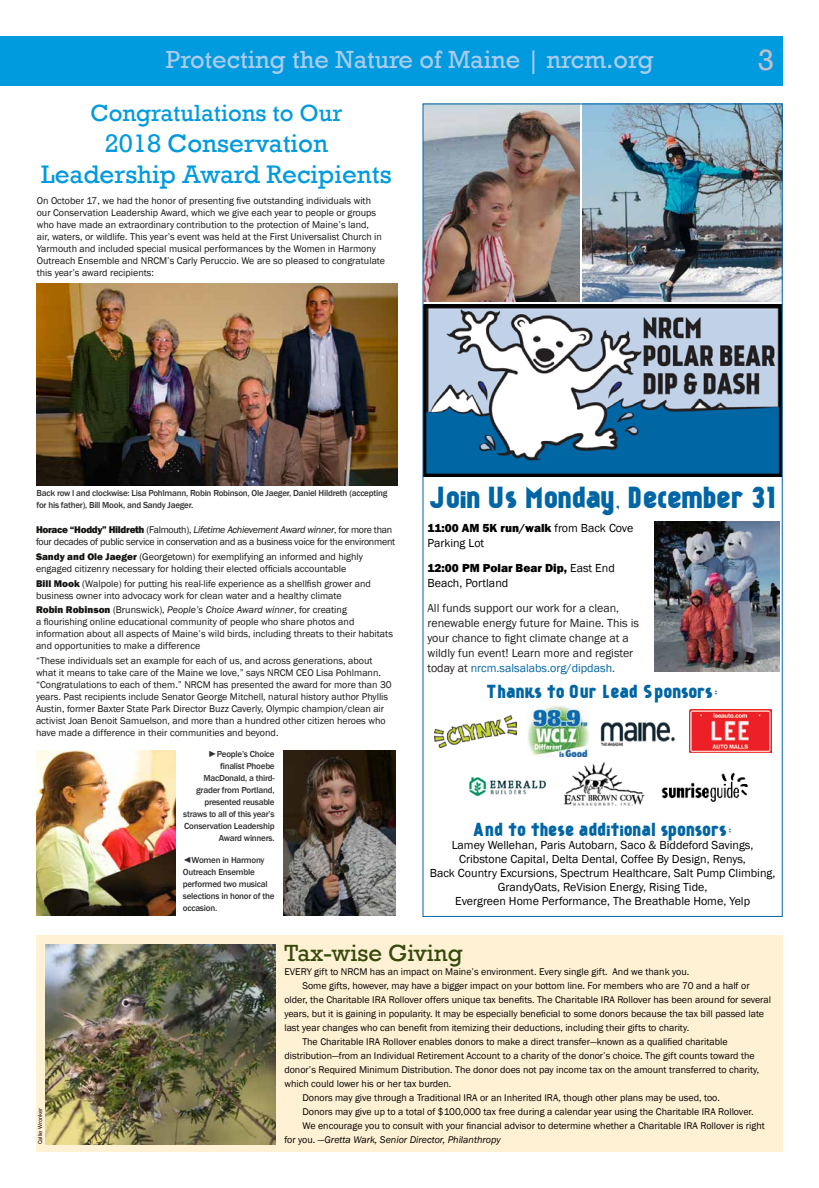
<style>
.page{position:relative;width:819px;height:1188px;background:#fff}
.page>*{position:absolute;margin:0;border:0;box-sizing:border-box;transform-origin:0 0}
.t1{font:30px "Rockwell";color:#c3bec8}
.t2{font:29px "Kankin FREEFONT";letter-spacing:-.045em;color:#0065a4}
.t3{font:26px/31.2px "Rockwell";color:#009ade;text-align:center}
.t4{font:25.5px "Rockwell";color:#a9cbec}
.t5{font:24px "Rockwell";color:#009ade}
.t6{font:24px "Rockwell";color:#35490c}
.t7{font:18px "Kankin FREEFONT";letter-spacing:-.035em;color:#0065a4}
.t8{font:12px/13.8px "Franklin Gothic";color:#000}
.t9{font:12px/15px "Franklin Gothic";color:#221e1f}
.t10{font:10px/12px "Franklin Gothic";color:#141412}
.t11{font:10px "Franklin Gothic";color:#000}
.t12{font:10px/12px "Franklin Gothic";letter-spacing:-.025em;color:#141412}
.t13{font:italic 10px "Franklin Gothic";color:#000}
.t14{font:500 9px/12px "Franklin Gothic";letter-spacing:-.025em;color:#333}
.t15{font:6px "Franklin Gothic";color:#000}
.s1{font-weight:800}
.s2{font-style:italic}
.s3{font-weight:400}
.s4{color:#0065a4}
.s5{color:#233f8f}
.s6{font-style:normal}
</style>
<div class="page">
<div style="left:0;top:36px;width:783px;height:50px;background:#009ade"></div>
<img style="left:37px;top:283px;width:360px;height:203px">
<div style="left:36px;top:936px;width:747px;height:216px;background:#fff1d4"></div>
<img style="left:45px;top:944px;width:230px;height:201px">
<img style="left:424px;top:105px;width:155px;height:197px">
<img style="left:583px;top:105px;width:198px;height:197px">
<img style="left:654px;top:521px;width:125px;height:151px">
<img style="left:427px;top:308px;width:351px;height:165px">
<div style="left:423px;top:304px;width:359px;height:173px;border:3px solid #000"></div>
<img style="left:434px;top:715px;width:82px;height:32px">
<img style="left:564px;top:762px;width:81px;height:44px">
<img style="left:689px;top:710px;width:82px;height:42px">
<img style="left:528px;top:706px;width:61px;height:51px">
<img style="left:661px;top:772px;width:87px;height:30px">
<img style="left:600px;top:721px;width:75px;height:25px">
<img style="left:469px;top:777px;width:77px;height:20px">
<img style="left:284px;top:750px;width:112px;height:166px">
<img style="left:36px;top:750px;width:140px;height:166px">
<h3 class="t4" style="left:166px;top:44px;width:490px">Protecting the Nature of Maine | nrcm.org</h3>
<h3 class="t5" style="left:90px;top:99px;width:253px">Congratulations to Our</h3>
<h3 class="t3" style="left:41px;top:128px;width:352px">2018 Conservation<br>Leadership Award Recipients</h3>
<p class="t10" style="left:37px;top:195px;width:350px">On October 17, we had the honor of presenting five outstanding individuals with our Conservation Leadership Award, which we give each year to people or groups who have made an extraordinary contribution to the protection of Maine’s land,<br>air, waters, or wildlife. This year’s event was held at the First Universalist Church in Yarmouth and included special musical performances by the Women in Harmony Outreach Ensemble and NRCM’s Carly Peruccio. We are so pleased to congratulate this year’s award recipients:</p>
<h1 class="t1" style="left:758px;top:43px;width:18px">3</h1>
<p class="t14" style="left:37px;top:488px;width:352px">Back row l and clockwise: Lisa Pohlmann, Robin Robinson, Ole Jaeger, Daniel Hildreth (accepting for his father), Bill Mook, and Sandy Jaeger.</p>
<p class="t12" style="left:36px;top:524px;width:361px"><span class="s1">Horace “Hoddy” Hildreth</span> (Falmouth), <span class="s2">Lifetime Achievement Award winner</span>, for more than four decades of public service in conservation and as a business voice for the environment</p>
<p class="t10" style="left:36px;top:551px;width:328px"><span class="s1">Sandy and Ole Jaeger</span> (Georgetown) for exemplifying an informed and highly engaged citizenry necessary for holding their elected officials accountable</p>
<p class="t10" style="left:36px;top:577px;width:337px"><span class="s1">Bill Mook</span> (Walpole) for putting his real-life experience as a shellfish grower and business owner into advocacy work for clean water and a healthy climate</p>
<p class="t10" style="left:36px;top:604px;width:358px"><span class="s1">Robin Robinson</span> (Brunswick), <span class="s2">People’s Choice Award winner</span>, for creating<br>a flourishing online educational community of people who share photos and information about all aspects of Maine’s wild birds, including threats to their habitats and opportunities to make a difference</p>
<p class="t10" style="left:36px;top:655px;width:357px">“These individuals set an example for each of us, and across generations, about what it means to take care of the Maine we love,” says NRCM CEO Lisa Pohlmann. “Congratulations to each of them.” NRCM has presented the award for more than 30 years. Past recipients include Senator George Mitchell, natural history author Phyllis Austin, former Baxter State Park Director Buzz Caverly, Olympic champion/clean air activist Joan Benoit Samuelson, and more than a hundred other citizen heroes who have made a difference in their communities and beyond.</p>
<p class="t14" style="left:183px;top:748px;width:93px;text-align:right"><span class="s3">►</span>People’s Choice finalist Phoebe<br>MacDonald, a third&shy;grader from Portland, presented reusable straws to all of this year’s<br>Conservation Leadership<br>Award winners.</p>
<p class="t14" style="left:183px;top:854px;width:93px"><span class="s3">◄</span>Women in Harmony<br>Outreach Ensemble performed two musical selections in honor of the occasion.</p>
<h2 class="t2" style="left:428px;top:480px;width:351px">Join Us Monday, December 31</h2>
<p class="t8" style="left:428px;top:520px;width:207px;line-height:15px"><span class="s1">11:00 AM 5K run/walk</span> from Back Cove<br>Parking Lot</p>
<p class="t8" style="left:428px;top:560px;width:189px;line-height:15px"><span class="s1">12:00 PM Polar Bear Dip,</span> East End<br>Beach, Portland</p>
<p class="t9" style="left:428px;top:600px;width:213px">All funds support our work for a clean, renewable energy future for Maine. This is your chance to fight climate change at a wildly fun event! Learn more and register today at <span class="s4">nrcm.salsalabs.org/dipdash</span><span class="s5">.</span></p>
<h3 class="t7" style="left:486px;top:681px;width:234px">Thanks to Our Lead Sponsors:</h3>
<h3 class="t7" style="left:473px;top:819px;width:262px">And to these additional sponsors:</h3>
<p class="t8" style="left:430px;top:839px;width:347px;text-align:center">Lamey Wellehan, Paris Autobarn, Saco &amp; Biddeford Savings, Cribstone Capital, Delta Dental, Coffee By Design, Renys,<br>Back Country Excursions, Spectrum Healthcare, Salt Pump Climbing, GrandyOats, ReVision Energy, Rising Tide,<br>Evergreen Home Performance, The Breathable Home, Yelp</p>
<p class="t15" style="left:36px;top:1144px;width:38px;rotate:-90deg">Callie Wronker</p>
<h3 class="t6" style="left:284px;top:939px;width:180px">Tax-wise Giving</h3>
<p class="t11" style="left:284px;top:966px;width:406px">EVERY gift to NRCM has an impact on Maine’s environment. Every single gift. And we thank you.</p>
<p class="t11" style="left:302px;top:980px;width:449px">Some gifts, however, may have a bigger impact on your bottom line. For members who are 70 and a half or</p>
<p class="t11" style="left:284px;top:994px;width:488px">older, the Charitable IRA Rollover offers unique tax benefits. The Charitable IRA Rollover has been around for several</p>
<p class="t11" style="left:284px;top:1008px;width:481px">years, but it is gaining in popularity. It may be especially beneficial to some donors because the tax bill passed late</p>
<p class="t11" style="left:284px;top:1022px;width:406px">last year changes who can benefit from itemizing their deductions, including their gifts to charity.</p>
<p class="t11" style="left:302px;top:1036px;width:427px">The Charitable IRA Rollover enables donors to make a direct transfer—known as a qualified charitable</p>
<p class="t11" style="left:284px;top:1050px;width:472px">distribution—from an Individual Retirement Account to a charity of the donor’s choice. The gift counts toward the</p>
<p class="t11" style="left:284px;top:1064px;width:476px">donor’s Required Minimum Distribution. The donor does not pay income tax on the amount transferred to charity,</p>
<p class="t11" style="left:284px;top:1078px;width:168px">which could lower his or her tax burden.</p>
<p class="t11" style="left:302px;top:1092px;width:419px">Donors may give through a Traditional IRA or an Inherited IRA, though other plans may be used, too.</p>
<p class="t11" style="left:302px;top:1106px;width:453px">Donors may give up to a total of $100,000 tax free during a calendar year using the Charitable IRA Rollover.</p>
<p class="t11" style="left:302px;top:1120px;width:464px">We encourage you to consult with your financial advisor to determine whether a Charitable IRA Rollover is right</p>
<p class="t13" style="left:284px;top:1134px;width:218px"><span class="s6">for you. —</span>Gretta Wark, Senior Director, Philanthropy</p>
</div>
